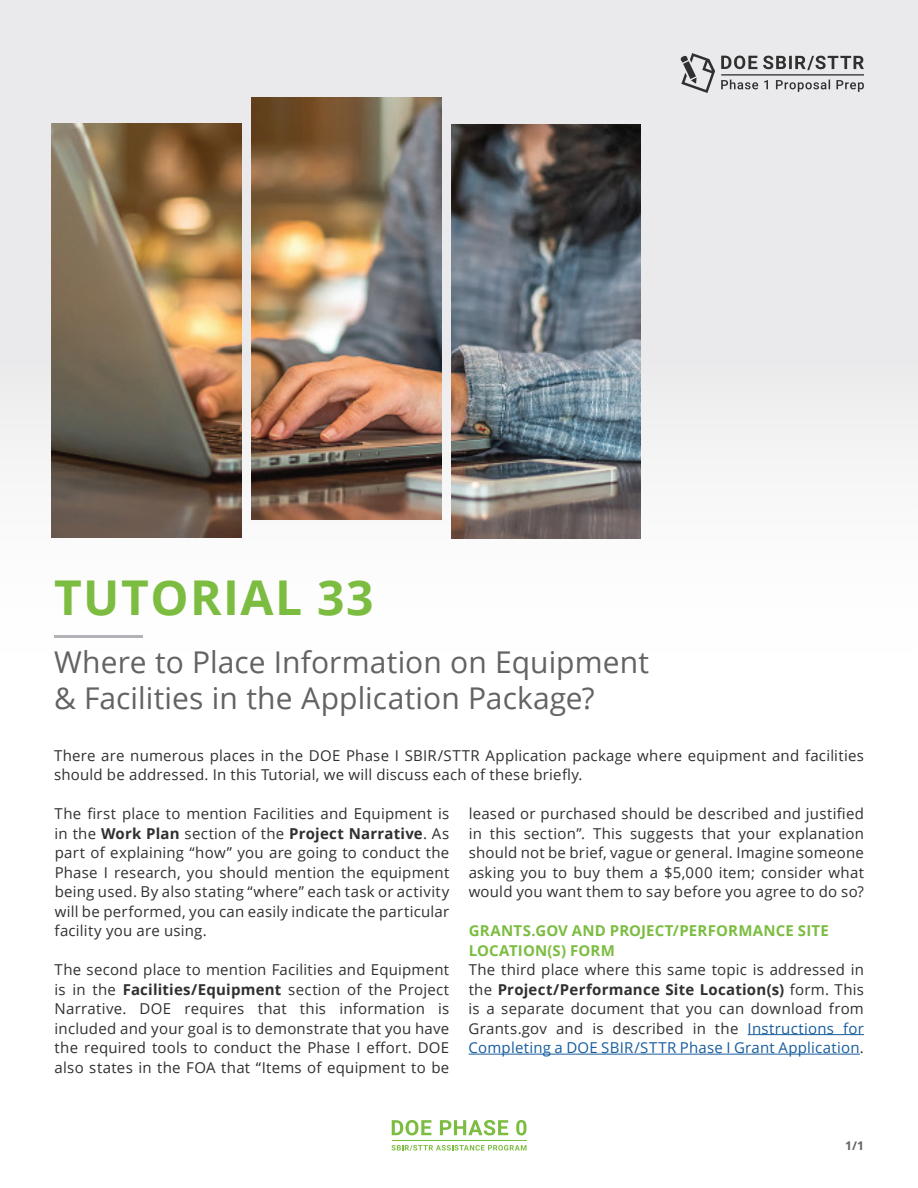
<style>
.page{position:relative;width:918px;height:1188px;background:#fff}
.page>*{position:absolute;margin:0;border:0;box-sizing:border-box;transform-origin:0 0}
.t1{font:700 48px "Open Sans";letter-spacing:.03em;color:#7bbc41}
.t2{font:30px "Open Sans";letter-spacing:.005em;color:#636366}
.t3{font:15px/19.5px "Open Sans";letter-spacing:.015em;color:#312f30;text-align:justify}
.t4{font:700 15px/19.5px "Open Sans";letter-spacing:.01em;color:#7bbd41}
.t5{font:700 15px "Open Sans";letter-spacing:.015em;color:#312f30}
.t6{font:700 12px "Open Sans";color:#636366}
.s1{font-weight:400}
.s2{font-weight:700}
.s3{color:#175d9e}
</style>
<div class="page">
<svg style="left:392px;top:1120px;width:39px;height:15px"></svg>
<svg style="left:440px;top:1120px;width:68px;height:15px"></svg>
<svg style="left:516px;top:1120px;width:10px;height:15px"></svg>
<svg style="left:392px;top:1145px;width:134px;height:6px"></svg>
<hr style="left:392px;top:1140px;width:134px;height:1px;background:#7bbd41">
<hr style="left:748px;top:1034px;width:116px;height:1px;background:#175d9e">
<hr style="left:469px;top:1054px;width:391px;height:1px;background:#175d9e">
<div style="left:0;top:0;width:918px;height:682px;background:linear-gradient(to right,#f5f5f5,#f1f0f2)"></div>
<svg style="left:680px;top:53px;width:184px;height:40px"></svg>
<img style="left:52px;top:124px;width:189px;height:414px">
<img style="left:252px;top:98px;width:189px;height:421px">
<img style="left:451px;top:125px;width:190px;height:414px">
<hr style="left:55px;top:635px;width:88px;height:3px;background:#b2b3b7">
<p class="t1" style="left:54px;top:564px;width:321px">TUTORIAL 33</p>
<p class="t2" style="left:54px;top:641px;width:596px">Where to Place Information on Equipment</p>
<p class="t2" style="left:54px;top:677px;width:542px">&amp; Facilities in the Application Package?</p>
<p class="t3" style="left:54px;top:745px;width:811px">There are numerous places in the DOE Phase I SBIR/STTR Application package where equipment and facilities</p>
<p class="t3" style="left:54px;top:764px;width:530px">should be addressed. In this Tutorial, we will discuss each of these briefly.</p>
<p class="t3" style="left:55px;top:803px;width:396px">The first place to mention Facilities and Equipment is</p>
<p class="t5" style="left:55px;top:822px;width:396px"><span class="s1">in the</span> Work Plan <span class="s1">section of the</span> Project Narrative<span class="s1">. As</span></p>
<p class="t3" style="left:55px;top:842px;width:396px">part of explaining “how” you are going to conduct the Phase I research, you should mention the equipment being used. By also stating “where” each task or activity will be performed, you can easily indicate the particular facility you are using.</p>
<p class="t3" style="left:55px;top:959px;width:396px">The second place to mention Facilities and Equipment is in the <span class="s2">Facilities/Equipment</span> section of the Project</p>
<p class="t3" style="left:55px;top:998px;width:396px">Narrative. DOE requires that this information is included and your goal is to demonstrate that you have the required tools to conduct the Phase I effort. DOE</p>
<p class="t3" style="left:55px;top:1057px;width:396px">also states in the FOA that “Items of equipment to be</p>
<p class="t3" style="left:469px;top:803px;width:397px">leased or purchased should be described and justified in this section”. This suggests that your explanation should not be brief, vague or general. Imagine someone asking you to buy them a $5,000 item; consider what would you want them to say before you agree to do so?</p>
<p class="t4" style="left:469px;top:920px;width:362px">GRANTS.GOV AND PROJECT/PERFORMANCE SITE<br>LOCATION(S) FORM</p>
<p class="t3" style="left:469px;top:959px;width:397px">The third place where this same topic is addressed in the <span class="s2">Project/Performance Site Location(s)</span> form. This</p>
<p class="t3" style="left:469px;top:998px;width:397px">is a separate document that you can download from Grants.gov and is described in the <span class="s3">Instructions for Completing a DOE SBIR/STTR Phase I Grant Application</span>.</p>
<p class="t6" style="left:845px;top:1137px;width:20px">1/1</p>
</div>
